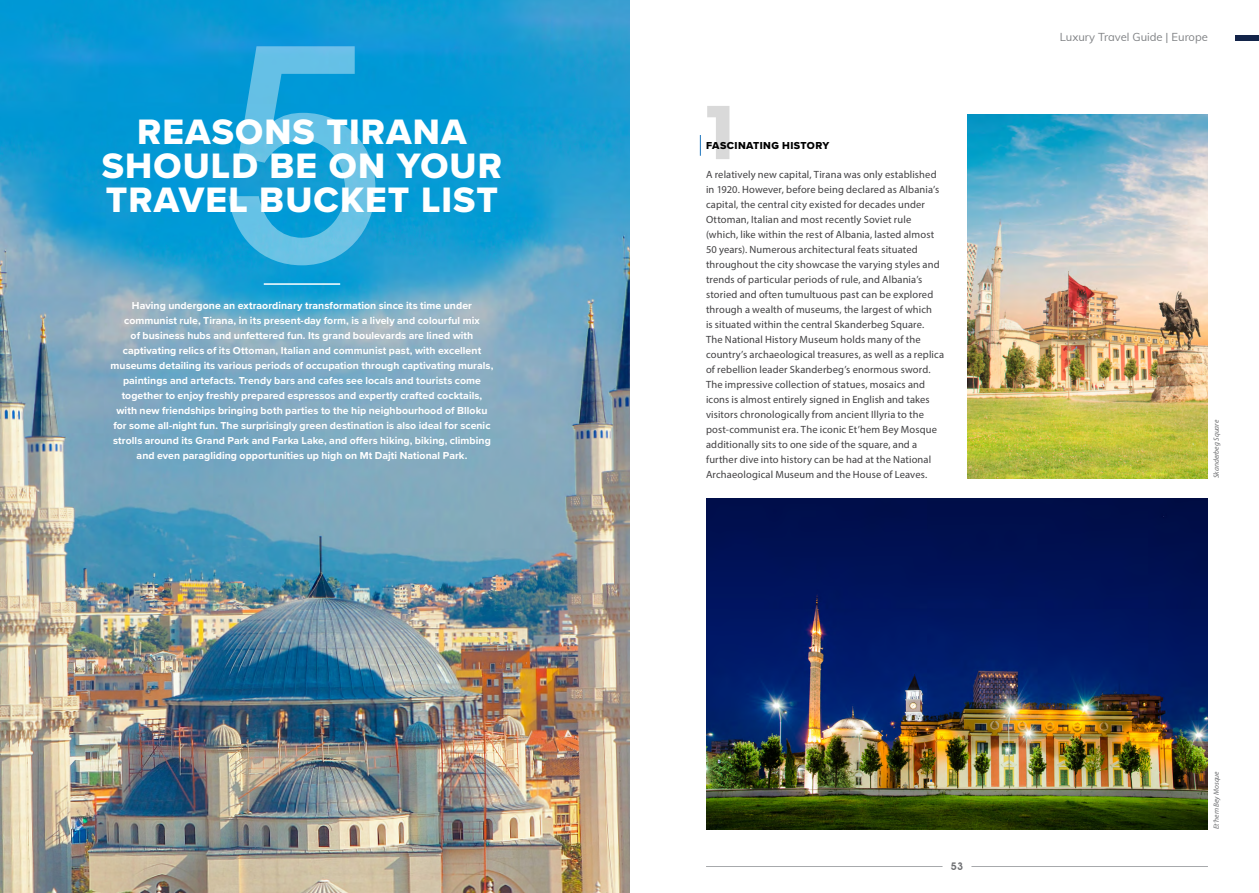
<style>
.page{position:relative;width:1259px;height:893px;background:#fff}
.page>*{position:absolute;margin:0;border:0;box-sizing:border-box;transform-origin:0 0}
.t1{font:500 290.55px "ITC Avant Garde Pro";color:#fff}
.t2{font:700 72px "ITC Avant Garde Pro";color:#000}
.t3{font:36.6px/33.9px "Proxima Nova Extrabld";letter-spacing:.03em;color:#fff;text-align:center}
.t4{font:11.25px "Muli";color:#808285}
.t5{font:10.5px/15px "Myriad Pro";letter-spacing:.01em;color:#414042}
.t6{font:700 10.5px/15px "Proxima Nova";letter-spacing:.005em;color:#fff;text-align:center}
.t7{font:10.5px "Proxima Nova Extrabld";letter-spacing:.04em;color:#000}
.t8{font:600 10.5px "Avant Garde IT Cby BT";color:#6d6e71}
.t9{font:italic 7.5px "Myriad Pro";color:#6d6e71}
</style>
<div class="page">
<hr style="left:971px;top:866px;width:237px;height:1px;background:#a7a9ac">
<hr style="left:706px;top:866px;width:236px;height:1px;background:#a7a9ac">
<div style="left:1235px;top:35px;width:24px;height:5px;background:#132449"></div>
<img style="left:0;top:0;width:629px;height:893px">
<hr style="left:264px;top:283px;width:76px;height:2px;background:#fff">
<img style="left:706px;top:498px;width:502px;height:331px">
<img style="left:967px;top:114px;width:241px;height:364px">
<svg style="left:700px;top:135px;width:1px;height:21px"></svg>
<h1 class="t1" style="left:221px;top:-30px;width:163px">5</h1>
<h3 class="t3" style="left:102px;top:115px;width:402px">REASONS TIRANA<br>SHOULD BE ON YOUR<br>TRAVEL BUCKET LIST</h3>
<p class="t6" style="left:132px;top:298px;width:342px">Having undergone an extraordinary transformation since its time under</p>
<p class="t6" style="left:124px;top:313px;width:357px">communist rule, Tirana, in its present-day form, is a lively and colourful mix of business hubs and unfettered fun. Its grand boulevards are lined with</p>
<p class="t6" style="left:110px;top:343px;width:384px">captivating relics of its Ottoman, Italian and communist past, with excellent museums detailing its various periods of occupation through captivating murals, paintings and artefacts. Trendy bars and cafes see locals and tourists come together to enjoy freshly prepared espressos and expertly crafted cocktails, with new friendships bringing both parties to the hip neighbourhood of Blloku for some all-night fun. The surprisingly green destination is also ideal for scenic strolls around its Grand Park and Farka Lake, and offers hiking, biking, climbing and even paragliding opportunities up high on Mt Dajti National Park.</p>
<h2 class="t2" style="left:699px;top:84px;width:46px">1</h2>
<p class="t7" style="left:706px;top:138px;width:125px">FASCINATING HISTORY</p>
<p class="t5" style="left:706px;top:167px;width:240px">A relatively new capital, Tirana was only established in 1920. However, before being declared as Albania’s capital, the central city existed for decades under Ottoman, Italian and most recently Soviet rule (which, like within the rest of Albania, lasted almost 50 years). Numerous architectural feats situated throughout the city showcase the varying styles and trends of particular periods of rule, and Albania’s storied and often tumultuous past can be explored through a wealth of museums, the largest of which<br>is situated within the central Skanderbeg Square.<br>The National History Museum holds many of the country’s archaeological treasures, as well as a replica of rebellion leader Skanderbeg’s enormous sword.<br>The impressive collection of statues, mosaics and icons is almost entirely signed in English and takes visitors chronologically from ancient Illyria to the post-communist era. The iconic Et’hem Bey Mosque additionally sits to one side of the square, and a further dive into history can be had at the National Archaeological Museum and the House of Leaves.</p>
<p class="t4" style="left:1059px;top:29px;width:150px">Luxury Travel Guide | Europe</p>
<p class="t9" style="left:1211px;top:478px;width:60px;rotate:-90deg">Skanderbeg Square</p>
<p class="t8" style="left:950px;top:860px;width:14px">53</p>
<p class="t9" style="left:1211px;top:829px;width:60px;rotate:-90deg">Et’hem Bey Mosque</p>
</div>
